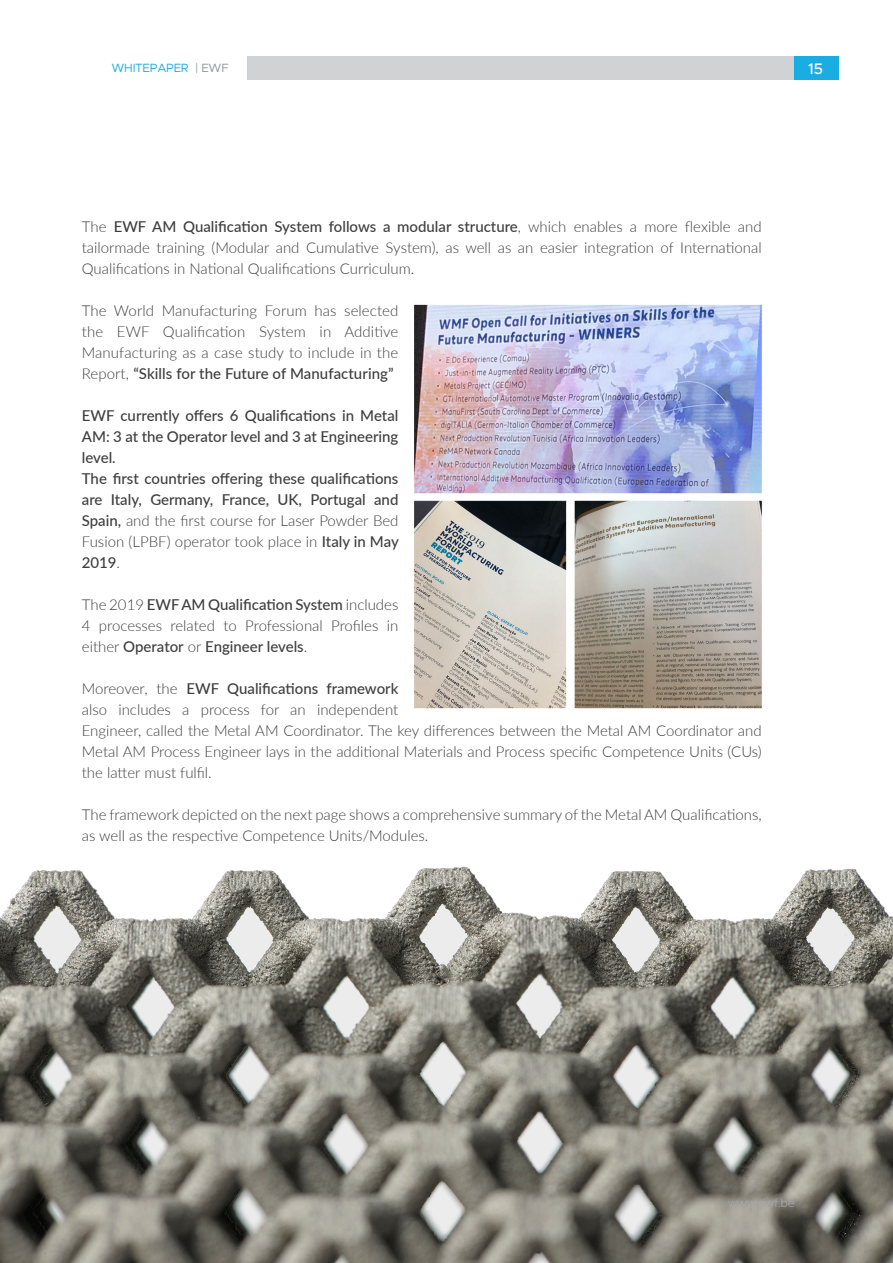
<style>
.page{position:relative;width:893px;height:1263px;background:#fff}
.page>*{position:absolute;margin:0;border:0;box-sizing:border-box;transform-origin:0 0}
.t1{font:500 15.3px "Metropolis";color:#fff}
.Body_Text_Style{font:300 15px/21px "Lato";color:#3e3e3f;text-align:justify}
.Body_Text_Style-2{font:500 15px/21px "Lato";color:#3e3e3f;text-align:justify}
.t2{font:12px "Metropolis";letter-spacing:-.02em;color:#1aade4}
.t3{font:300 12px "Metropolis";letter-spacing:-.02em;color:#a8a9ad}
.s1{color:#939598}
.s2{font-weight:500}
.s3{font-weight:300}
</style>
<div class="page">
<img style="left:0;top:866px;width:893px;height:397px">
<img style="left:413px;top:304px;width:350px;height:405px">
<div style="left:247px;top:56px;width:547px;height:24px;background:#d1d2d4"></div>
<div style="left:794px;top:56px;width:45px;height:24px;background:#1aade4"></div>
<p class="t2" style="left:112px;top:61px;width:119px">WHITEPAPER <span class="s1">| EWF</span></p>
<p class="t1" style="left:808px;top:59px;width:17px">15</p>
<p class="Body_Text_Style" style="left:82px;top:215px;width:681px">The <span class="s2">EWF AM Qualification System follows a modular structure</span>, which enables a more flexible and tailormade training (Modular and Cumulative System), as well as an easier integration of International Qualifications in National Qualifications Curriculum.</p>
<p class="Body_Text_Style" style="left:82px;top:299px;width:318px">The World Manufacturing Forum has selected the EWF Qualification System in Additive Manufacturing as a case study to include in the Report, <span class="s2">“Skills for the Future of Manufacturing”</span></p>
<p class="Body_Text_Style-2" style="left:82px;top:404px;width:318px">EWF currently offers 6 Qualifications in Metal AM: 3 at the Operator level and 3 at Engineering level.</p>
<p class="Body_Text_Style-2" style="left:82px;top:467px;width:318px">The first countries offering these qualifications are Italy, Germany, France, UK, Portugal and Spain, <span class="s3">and the first course for Laser Powder Bed Fusion (LPBF) operator took place in</span> Italy in May 2019<span class="s3">.</span></p>
<p class="Body_Text_Style" style="left:82px;top:593px;width:318px">The 2019 <span class="s2">EWF AM Qualification System</span> includes 4 processes related to Professional Profiles in either <span class="s2">Operator</span> or <span class="s2">Engineer levels</span>.</p>
<p class="Body_Text_Style" style="left:82px;top:677px;width:681px;text-align:left">Moreover, the <span class="s2">EWF Qualifications framework<br></span>also includes a process for an independent<br>Engineer, called the Metal AM Coordinator. The key differences between the Metal AM Coordinator and Metal AM Process Engineer lays in the additional Materials and Process specific Competence Units (CUs) the latter must fulfil.</p>
<p class="Body_Text_Style" style="left:82px;top:803px;width:681px">The framework depicted on the next page shows a comprehensive summary of the Metal AM Qualifications, as well as the respective Competence Units/Modules.</p>
<p class="t3" style="left:728px;top:1195px;width:69px">www.ewf.be</p>
</div>
